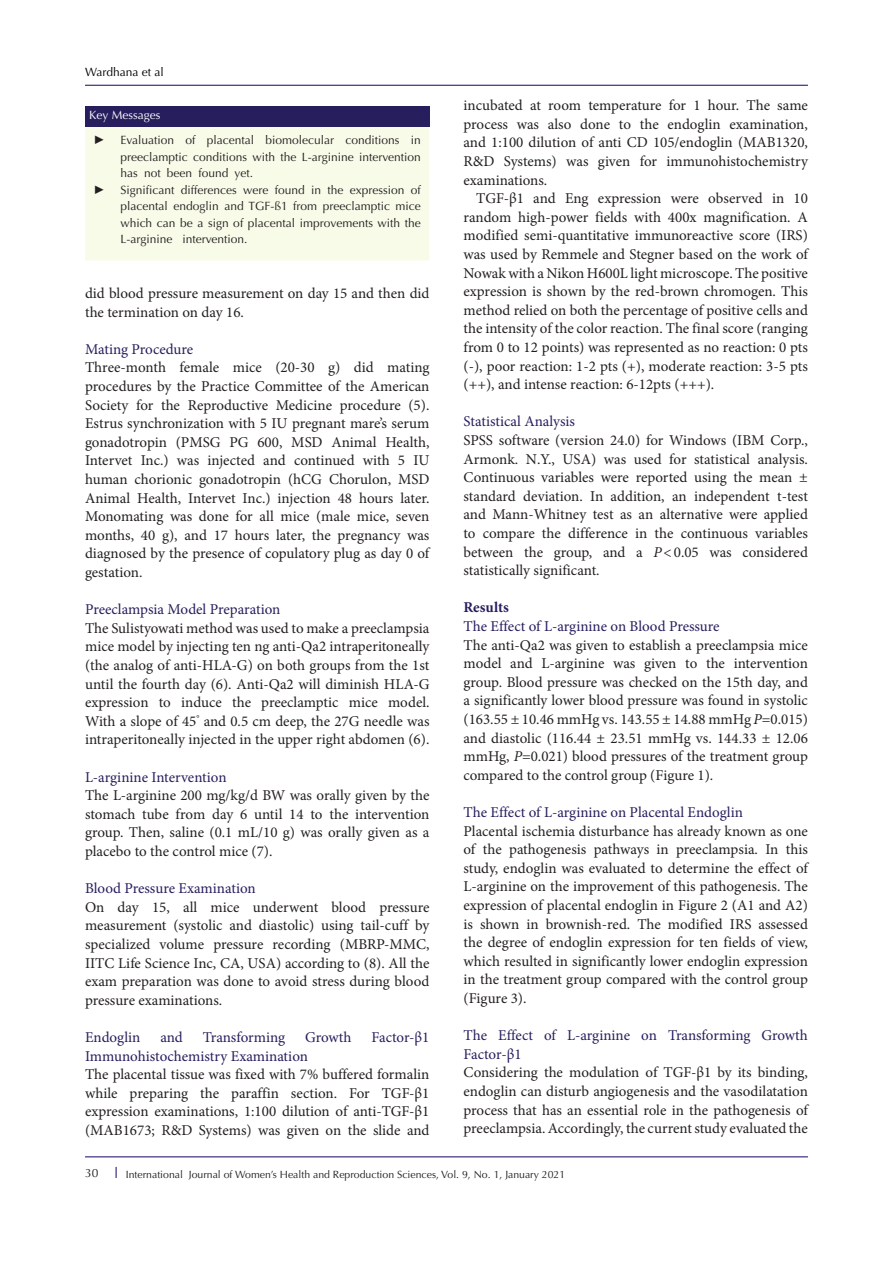
<style>
.page{position:relative;width:893px;height:1263px;background:#fff}
.page>*{position:absolute;margin:0;border:0;box-sizing:border-box;transform-origin:0 0}
.t1{font:15px/18.6px "Minion Pro";color:#231f20;text-align:justify}
.t2{font:15px/18.6px "Minion Pro";color:#271e5d}
.t3{font:700 15px "Minion Pro";color:#271e5d}
.t4{font:12px/16.5px "Optima LT Std";color:#231f20;text-align:justify}
.t5{font:12px "Optima LT Std";color:#000001}
.t6{font:12px "Optima LT Std";color:#fff}
.t7{font:12px "Times New Roman";color:#231f20}
.t8{font:10.5px "Optima LT Std";color:#231f20}
.s1{font-style:italic}
</style>
<div class="page">
<hr style="left:85px;top:1156px;width:723px;height:1px;background:#190066">
<hr style="left:85px;top:85px;width:723px;height:1px;background:#190066">
<div style="left:85px;top:127px;width:344px;height:133px;background:#f9fbe9"></div>
<div style="left:85px;top:106px;width:344px;height:21px;background:#271e5d"></div>
<p class="t5" style="left:85px;top:65px;width:80px">Wardhana et al</p>
<p class="t6" style="left:89px;top:108px;width:73px">Key Messages</p>
<p class="t7" style="left:94px;top:132px;width:13px">►</p>
<p class="t4" style="left:121px;top:132px;width:302px">Evaluation of placental biomolecular conditions in preeclamptic conditions with the L-arginine intervention has not been found yet.</p>
<p class="t7" style="left:94px;top:181px;width:13px">►</p>
<p class="t4" style="left:121px;top:182px;width:302px">Significant differences were found in the expression of placental endoglin and TGF-ß1 from preeclamptic mice which can be a sign of placental improvements with the L-arginine intervention.</p>
<p class="t1" style="left:85px;top:284px;width:346px">did blood pressure measurement on day 15 and then did the termination on day 16.</p>
<p class="t2" style="left:85px;top:340px;width:110px">Mating Procedure</p>
<p class="t1" style="left:85px;top:358px;width:346px">Three-month female mice (20-30 g) did mating procedures by the Practice Committee of the American Society for the Reproductive Medicine procedure (5).<br>Estrus synchronization with 5 IU pregnant mare’s serum gonadotropin (PMSG PG 600, MSD Animal Health, Intervet Inc.) was injected and continued with 5 IU human chorionic gonadotropin (hCG Chorulon, MSD Animal Health, Intervet Inc.) injection 48 hours later.<br>Monomating was done for all mice (male mice, seven months, 40 g), and 17 hours later, the pregnancy was diagnosed by the presence of copulatory plug as day 0 of gestation.</p>
<p class="t2" style="left:85px;top:600px;width:197px">Preeclampsia Model Preparation</p>
<p class="t1" style="left:85px;top:619px;width:346px">The Sulistyowati method was used to make a preeclampsia mice model by injecting ten ng anti-Qa2 intraperitoneally (the analog of anti-HLA-G) on both groups from the 1st until the fourth day (6). Anti-Qa2 will diminish HLA-G expression to induce the preeclamptic mice model.<br>With a slope of 45<sup>°</sup> and 0.5 cm deep, the 27G needle was intraperitoneally injected in the upper right abdomen (6).</p>
<p class="t2" style="left:85px;top:767px;width:143px">L-arginine Intervention</p>
<p class="t1" style="left:85px;top:786px;width:346px">The L-arginine 200 mg/kg/d BW was orally given by the stomach tube from day 6 until 14 to the intervention group. Then, saline (0.1 mL/10 g) was orally given as a placebo to the control mice (7).</p>
<p class="t2" style="left:85px;top:879px;width:172px">Blood Pressure Examination</p>
<p class="t1" style="left:85px;top:898px;width:346px">On day 15, all mice underwent blood pressure measurement (systolic and diastolic) using tail-cuff by specialized volume pressure recording (MBRP-MMC, IITC Life Science Inc, CA, USA) according to (8). All the exam preparation was done to avoid stress during blood pressure examinations.</p>
<p class="t2" style="left:85px;top:1028px;width:57px">Endoglin</p>
<p class="t2" style="left:160px;top:1028px;width:24px">and</p>
<p class="t2" style="left:203px;top:1028px;width:84px">Transforming</p>
<p class="t2" style="left:305px;top:1028px;width:48px">Growth</p>
<p class="t2" style="left:371px;top:1028px;width:60px">Factor-β1</p>
<p class="t2" style="left:85px;top:1046px;width:224px">Immunohistochemistry Examination</p>
<p class="t1" style="left:85px;top:1065px;width:346px">The placental tissue was fixed with 7% buffered formalin while preparing the paraffin section. For TGF-β1 expression examinations, 1:100 dilution of anti-TGF-β1 (MAB1673; R&amp;D Systems) was given on the slide and</p>
<p class="t1" style="left:463px;top:96px;width:346px">incubated at room temperature for 1 hour. The same process was also done to the endoglin examination, and 1:100 dilution of anti CD 105/endoglin (MAB1320, R&amp;D Systems) was given for immunohistochemistry examinations.</p>
<p class="t1" style="left:463px;top:189px;width:346px;text-indent:13px">TGF-β1 and Eng expression were observed in 10 random high-power fields with 400x magnification. A modified semi-quantitative immunoreactive score (IRS) was used by Remmele and Stegner based on the work of Nowak with a Nikon H600L light microscope. The positive expression is shown by the red-brown chromogen. This method relied on both the percentage of positive cells and the intensity of the color reaction. The final score (ranging from 0 to 12 points) was represented as no reaction: 0 pts (-), poor reaction: 1-2 pts (+), moderate reaction: 3-5 pts (++), and intense reaction: 6-12pts (+++).</p>
<p class="t2" style="left:463px;top:412px;width:113px">Statistical Analysis</p>
<p class="t1" style="left:463px;top:431px;width:346px">SPSS software (version 24.0) for Windows (IBM Corp., Armonk. N.Y., USA) was used for statistical analysis.<br>Continuous variables were reported using the mean ± standard deviation. In addition, an independent t-test and Mann-Whitney test as an alternative were applied to compare the difference in the continuous variables between the group, and a <span class="s1">P</span>&lt;0.05 was considered statistically significant.</p>
<p class="t3" style="left:463px;top:597px;width:47px">Results</p>
<p class="t2" style="left:463px;top:617px;width:258px">The Effect of L-arginine on Blood Pressure</p>
<p class="t1" style="left:463px;top:636px;width:346px">The anti-Qa2 was given to establish a preeclampsia mice model and L-arginine was given to the intervention group. Blood pressure was checked on the 15th day, and a significantly lower blood pressure was found in systolic (163.55 ± 10.46 mmHg vs. 143.55 ± 14.88 mmHg <span class="s1">P</span>=0.015) and diastolic (116.44 ± 23.51 mmHg vs. 144.33 ± 12.06 mmHg, <span class="s1">P</span>=0.021) blood pressures of the treatment group compared to the control group (Figure 1).</p>
<p class="t2" style="left:463px;top:803px;width:281px">The Effect of L-arginine on Placental Endoglin</p>
<p class="t1" style="left:463px;top:822px;width:346px">Placental ischemia disturbance has already known as one of the pathogenesis pathways in preeclampsia. In this study, endoglin was evaluated to determine the effect of L-arginine on the improvement of this pathogenesis. The expression of placental endoglin in Figure 2 (A1 and A2) is shown in brownish-red. The modified IRS assessed the degree of endoglin expression for ten fields of view, which resulted in significantly lower endoglin expression in the treatment group compared with the control group (Figure 3).</p>
<p class="t2" style="left:463px;top:1026px;width:346px">The Effect of L-arginine on Transforming Growth<br>Factor-β1</p>
<p class="t1" style="left:463px;top:1063px;width:346px">Considering the modulation of TGF-β1 by its binding, endoglin can disturb angiogenesis and the vasodilatation process that has an essential role in the pathogenesis of preeclampsia. Accordingly, the current study evaluated the</p>
<p class="t4" style="left:85px;top:1164px;width:15px">30</p>
<p class="t8" style="left:126px;top:1168px;width:441px">International Journal of Women’s Health and Reproduction Sciences, Vol. 9, No. 1, January 2021</p>
</div>
